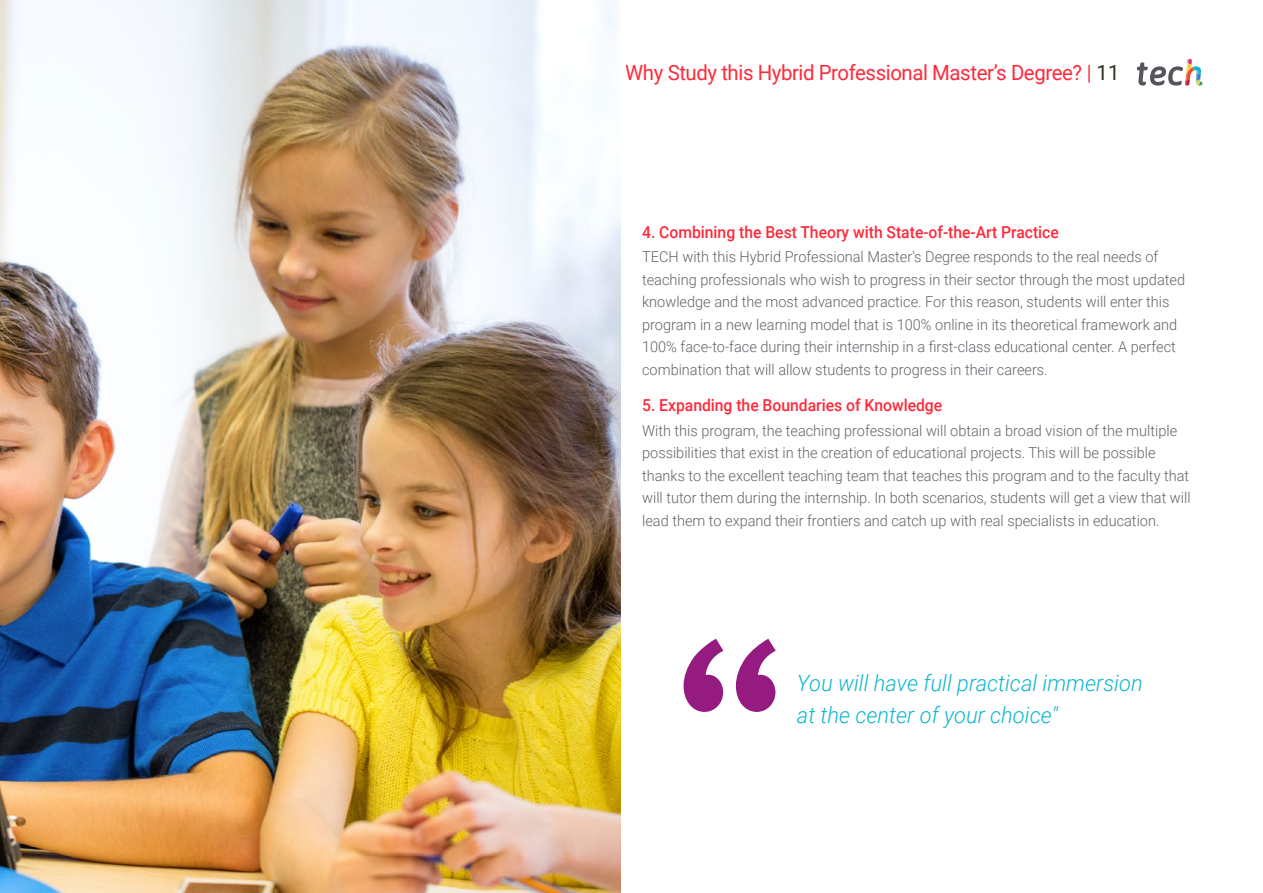
<style>
.page{position:relative;width:1263px;height:893px;background:#fff}
.page>*{position:absolute;margin:0;border:0;box-sizing:border-box;transform-origin:0 0}
.t1{font:italic 300 22.5px/31.5px "Roboto";color:#0fb6cf}
.t2{font:21px "Roboto";letter-spacing:-.02em;color:#ff293a}
.t3{font:500 16.5px "Roboto";color:#ff293a;scale:.95 1}
.t4{font:300 15px/22.5px "Roboto";color:#61646a}
.s1{color:#312e20}
</style>
<div class="page">
<svg style="left:1137px;top:59px;width:65px;height:27px"></svg>
<img style="left:0;top:0;width:621px;height:893px">
<svg style="left:684px;top:639px;width:92px;height:73px"></svg>
<h2 class="t2" style="left:625px;top:57px;width:496px">Why Study this Hybrid Professional Master’s Degree? | <span class="s1">11</span></h2>
<p class="t3" style="left:642px;top:220px;width:440px">4. Combining the Best Theory with State-of-the-Art Practice</p>
<p class="t4" style="left:642px;top:245px;width:544px">TECH with this Hybrid Professional Master's Degree responds to the real needs of teaching professionals who wish to progress in their sector through the most updated knowledge and the most advanced practice. For this reason, students will enter this program in a new learning model that is 100% online in its theoretical framework and 100% face-to-face during their internship in a first-class educational center. A perfect combination that will allow students to progress in their careers.</p>
<p class="t3" style="left:642px;top:394px;width:317px">5. Expanding the Boundaries of Knowledge</p>
<p class="t4" style="left:642px;top:419px;width:550px">With this program, the teaching professional will obtain a broad vision of the multiple possibilities that exist in the creation of educational projects. This will be possible thanks to the excellent teaching team that teaches this program and to the faculty that will tutor them during the internship. In both scenarios, students will get a view that will lead them to expand their frontiers and catch up with real specialists in education.</p>
<h1 class="t1" style="left:797px;top:667px;width:347px">You will have full practical immersion at the center of your choice"</h1>
</div>
